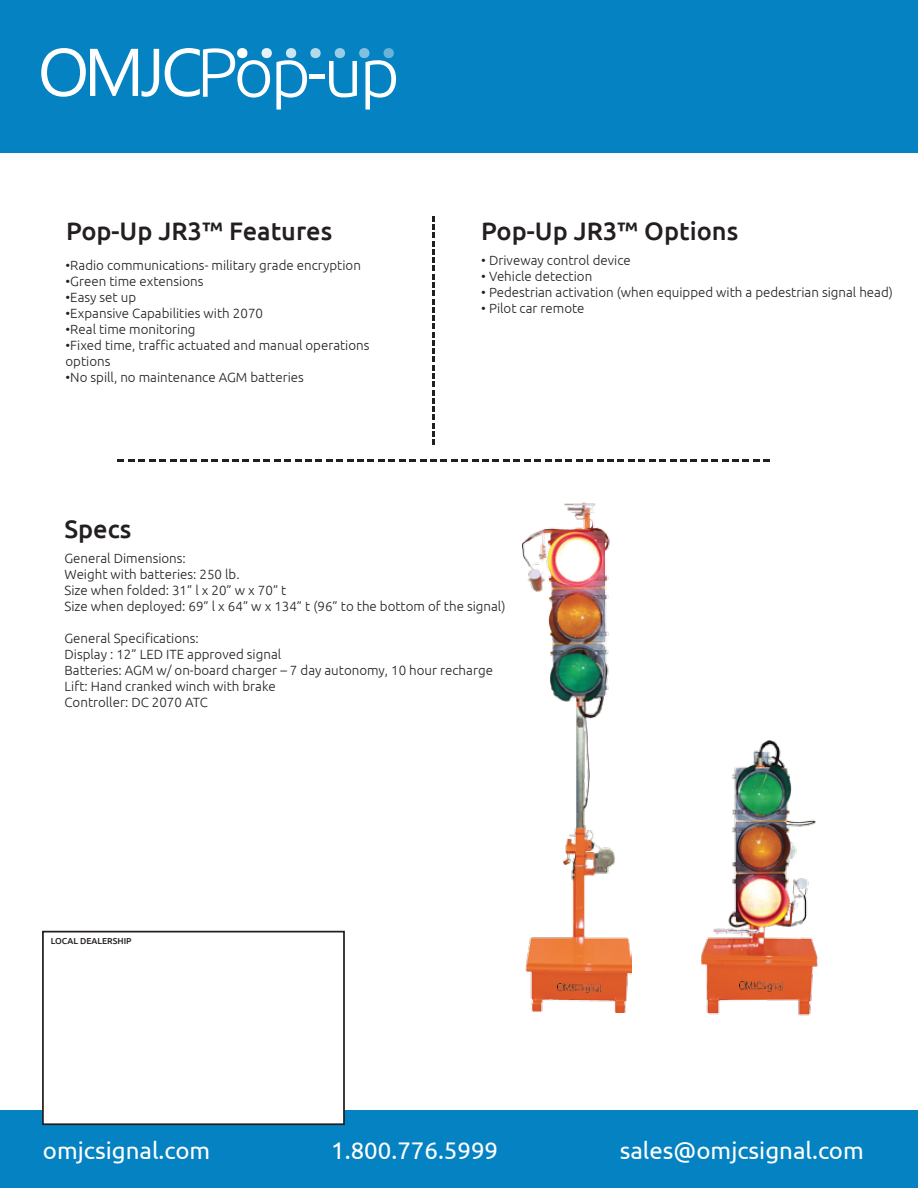
<style>
.page{position:relative;width:918px;height:1188px;background:#fff}
.page>*{position:absolute;margin:0;border:0;box-sizing:border-box;transform-origin:0 0}
.t1{font:300 69.15px "Ubuntu";color:#fff}
.t2{font:500 25.35px "Ubuntu";color:#231f20}
.t3{font:24px "Ubuntu";color:#fff}
.t4{font:300 13.35px/16px "Ubuntu";color:#231f20}
.t5{font:500 8.7px "Ubuntu";color:#231f20}
</style>
<div class="page">
<div style="left:0;top:1110px;width:918px;height:78px;background:#0582c1"></div>
<div style="left:0;top:0;width:918px;height:153px;background:#0582c1"></div>
<svg style="left:237px;top:48px;width:10px;height:10px"></svg>
<svg style="left:262px;top:48px;width:10px;height:10px"></svg>
<svg style="left:286px;top:48px;width:10px;height:10px"></svg>
<svg style="left:310px;top:48px;width:11px;height:10px"></svg>
<svg style="left:335px;top:48px;width:10px;height:10px"></svg>
<svg style="left:359px;top:48px;width:10px;height:10px"></svg>
<svg style="left:384px;top:48px;width:10px;height:10px"></svg>
<svg style="left:41px;top:48px;width:118px;height:49px"></svg>
<svg style="left:165px;top:48px;width:35px;height:49px"></svg>
<div style="left:42px;top:931px;width:303px;height:194px;background:#fff;border:2px solid #231f20"></div>
<svg style="left:432px;top:216px;width:3px;height:229px"></svg>
<svg style="left:117px;top:459px;width:653px;height:3px"></svg>
<img style="left:523px;top:502px;width:109px;height:510px">
<img style="left:558px;top:983px;width:43px;height:10px">
<img style="left:701px;top:740px;width:117px;height:276px">
<img style="left:739px;top:982px;width:43px;height:9px">
<h1 class="t1" style="left:197px;top:30px;width:205px">Pop-up</h1>
<h2 class="t2" style="left:66px;top:215px;width:268px">Pop-Up JR3™ Features</h2>
<p class="t4" style="left:66px;top:257px;width:297px">•Radio communications- military grade encryption</p>
<p class="t4" style="left:66px;top:273px;width:139px">•Green time extensions</p>
<p class="t4" style="left:66px;top:289px;width:72px">•Easy set up</p>
<p class="t4" style="left:66px;top:305px;width:199px">•Expansive Capabilities with 2070</p>
<p class="t4" style="left:66px;top:321px;width:132px">•Real time monitoring</p>
<p class="t4" style="left:66px;top:337px;width:306px">•Fixed time, traffic actuated and manual operations options</p>
<p class="t4" style="left:66px;top:369px;width:240px">•No spill, no maintenance AGM batteries</p>
<h2 class="t2" style="left:65px;top:513px;width:68px">Specs</h2>
<h2 class="t2" style="left:481px;top:215px;width:259px">Pop-Up JR3™ Options</h2>
<p class="t4" style="left:481px;top:252px;width:151px">• Driveway control device</p>
<p class="t4" style="left:481px;top:268px;width:113px">• Vehicle detection</p>
<p class="t4" style="left:481px;top:284px;width:413px">• Pedestrian activation (when equipped with a pedestrian signal head)</p>
<p class="t4" style="left:481px;top:300px;width:105px">• Pilot car remote</p>
<p class="t4" style="left:65px;top:550px;width:442px">General Dimensions:<br>Weight with batteries: 250 lb.<br>Size when folded: 31” l x 20” w x 70” t<br>Size when deployed: 69” l x 64” w x 134” t (96” to the bottom of the signal)</p>
<p class="t4" style="left:65px;top:630px;width:430px">General Specifications:<br>Display : 12” LED ITE approved signal<br>Batteries: AGM w/ on-board charger – 7 day autonomy, 10 hour recharge Lift: Hand cranked winch with brake<br>Controller: DC 2070 ATC</p>
<p class="t5" style="left:51px;top:935px;width:82px">LOCAL DEALERSHIP</p>
<h3 class="t3" style="left:43px;top:1136px;width:169px">omjcsignal.com</h3>
<h3 class="t3" style="left:331px;top:1136px;width:168px">1.800.776.5999</h3>
<h3 class="t3" style="left:620px;top:1136px;width:246px">sales@omjcsignal.com</h3>
</div>
